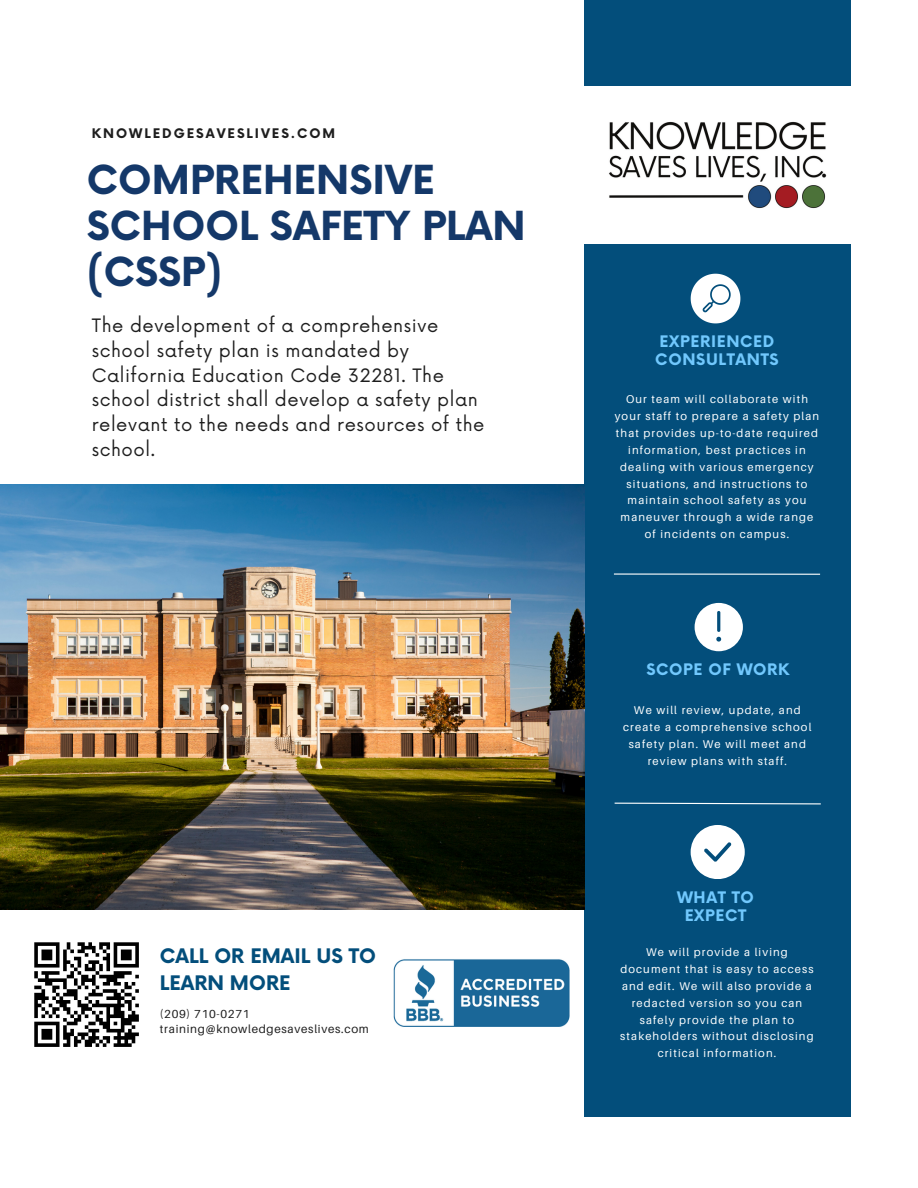
<style>
.page{position:relative;width:918px;height:1188px;background:#fff}
.page>*{position:absolute;margin:0;border:0;box-sizing:border-box;transform-origin:0 0}
.t1{font:700 39px/46.2px "Now";color:#143869}
.t2{font:700 19.5px/27px "Now";color:#034e7b}
.t3{font:18px/24.8px "Now";letter-spacing:.03em;color:#1e1e1e}
.t4{font:700 15.45px/17.4px "Now";letter-spacing:.04em;color:#71c8fd;text-align:center}
.t5{font:700 12.9px "Now";letter-spacing:.15em;color:#1e1e1e}
.t6{font:11.7px "Aileron";letter-spacing:.06em;color:#1e1e1e}
.t7{font:11.25px/16.8px "Aileron";letter-spacing:.1em;color:#fff;text-align:center}
</style>
<div class="page">
<div style="left:584px;top:244px;width:266px;height:873px;background:#034e7b"></div>
<div style="left:584px;top:0;width:266px;height:86px;background:#034e7b"></div>
<hr style="left:614px;top:573px;width:206px;height:2px;background:#fff">
<svg style="left:614px;top:802px;width:207px;height:3px"></svg>
<img style="left:609px;top:121px;width:218px;height:88px">
<svg style="left:691px;top:274px;width:49px;height:49px"></svg>
<svg style="left:695px;top:603px;width:48px;height:48px"></svg>
<svg style="left:691px;top:825px;width:54px;height:54px"></svg>
<svg style="left:34px;top:942px;width:105px;height:105px"></svg>
<img style="left:394px;top:959px;width:175px;height:68px">
<img style="left:0;top:484px;width:584px;height:425px">
<p class="t5" style="left:92px;top:127px;width:245px">KNOWLEDGESAVESLIVES.COM</p>
<p class="t1" style="left:87px;top:159px;width:440px">COMPREHENSIVE<br>SCHOOL SAFETY PLAN (CSSP)</p>
<p class="t3" style="left:92px;top:314px;width:394px">The development of a comprehensive school safety plan is mandated by California Education Code 32281. The school district shall develop a safety plan relevant to the needs and resources of the school.</p>
<p class="t2" style="left:160px;top:943px;width:218px">CALL OR EMAIL US TO<br>LEARN MORE</p>
<p class="t6" style="left:160px;top:1006px;width:91px">(209) 710-0271</p>
<h4 class="t6" style="left:160px;top:1022px;width:210px">training@knowledgesaveslives.com</h4>
<h2 class="t4" style="left:655px;top:334px;width:125px;text-align:left">EXPERIENCED<br>CONSULTANTS</h2>
<p class="t7" style="left:615px;top:391px;width:206px">Our team will collaborate with your staff to prepare a safety plan that provides up-to-date required information, best practices in dealing with various emergency situations, and instructions to maintain school safety as you maneuver through a wide range of incidents on campus.</p>
<h6 class="t4" style="left:646px;top:662px;width:145px">SCOPE OF WORK</h6>
<h6 class="t7" style="left:623px;top:702px;width:190px">We will review, update, and create a comprehensive school safety plan. We will meet and review plans with staff.</h6>
<p class="t4" style="left:677px;top:890px;width:78px">WHAT TO<br>EXPECT</p>
<h4 class="t7" style="left:620px;top:943px;width:195px">We will provide a living document that is easy to access and edit. We will also provide a redacted version so you can safely provide the plan to stakeholders without disclosing critical information.</h4>
</div>
